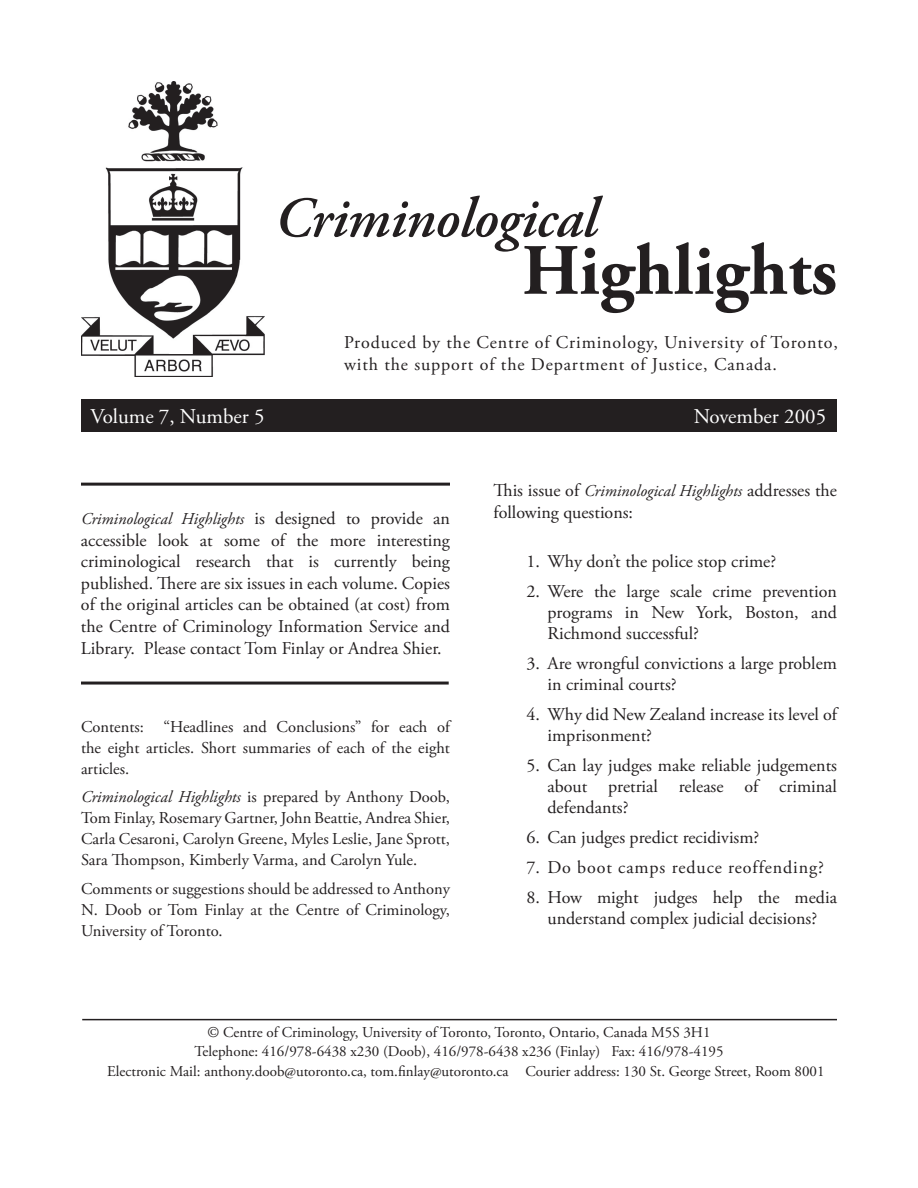
<style>
.page{position:relative;width:918px;height:1188px;background:#fff}
.page>*{position:absolute;margin:0;border:0;box-sizing:border-box;transform-origin:0 0}
.t1{font:700 72px "Adobe Garamond Pro";color:#231f20}
.t2{font:italic 600 57px "Adobe Garamond Pro";letter-spacing:-.01em;color:#231f20}
.t3{font:21px "Adobe Garamond Pro";color:#fff}
.t4{font:18px/21px "Adobe Garamond Pro";color:#231f20;text-align:justify}
.t5{font:18px/21.6px "Adobe Garamond Pro";letter-spacing:.05em;color:#231f20}
.t6{font:16.5px/21px "Adobe Garamond Pro";color:#231f20;text-align:justify}
.t7{font:italic 16.5px "Adobe Garamond Pro";color:#231f20}
.t8{font:15px "Adobe Garamond Pro";color:#231f20}
.s1{font-style:normal;font-size:18px}
.s2{font-style:italic}
</style>
<div class="page">
<hr style="left:82px;top:1019px;width:755px;height:1px;background:#231f20">
<hr style="left:81px;top:483px;width:369px;height:3px;background:#231f20">
<hr style="left:81px;top:682px;width:368px;height:3px;background:#231f20">
<div style="left:81px;top:399px;width:756px;height:32px;background:#231f20"></div>
<img style="left:81px;top:81px;width:184px;height:295px">
<h2 class="t2" style="left:274px;top:185px;width:324px">Criminological</h2>
<h1 class="t1" style="left:522px;top:229px;width:317px">Highlights</h1>
<p class="t5" style="left:344px;top:332px;width:496px">Produced by the Centre of Criminology, University of Toronto, with the support of the Department of Justice, Canada.</p>
<p class="t3" style="left:91px;top:404px;width:175px">Volume 7, Number 5</p>
<p class="t3" style="left:694px;top:404px;width:134px">November 2005</p>
<p class="t7" style="left:81px;top:509px;width:370px">Criminological Highlights <span class="s1">is designed to provide an</span></p>
<p class="t4" style="left:81px;top:530px;width:370px;line-height:21.6px">accessible look at some of the more interesting criminological research that is currently being published. There are six issues in each volume. Copies of the original articles can be obtained (at cost) from the Centre of Criminology Information Service and Library. Please contact Tom Finlay or Andrea Shier.</p>
<p class="t6" style="left:81px;top:717px;width:370px">Contents: “Headlines and Conclusions” for each of the eight articles. Short summaries of each of the eight articles.</p>
<p class="t6" style="left:81px;top:787px;width:371px"><span class="s2">Criminological Highlights</span> is prepared by Anthony Doob, Tom Finlay, Rosemary Gartner, John Beattie, Andrea Shier, Carla Cesaroni, Carolyn Greene, Myles Leslie, Jane Sprott, Sara Thompson, Kimberly Varma, and Carolyn Yule.</p>
<p class="t6" style="left:81px;top:879px;width:371px">Comments or suggestions should be addressed to Anthony N. Doob or Tom Finlay at the Centre of Criminology, University of Toronto.</p>
<p class="t7" style="left:494px;top:481px;width:345px"><span class="s1">This issue of</span> Criminological Highlights <span class="s1">addresses the</span></p>
<p class="t4" style="left:494px;top:502px;width:141px">following questions:</p>
<p class="t4" style="left:526px;top:552px;width:251px">1. Why don’t the police stop crime?</p>
<p class="t4" style="left:548px;top:582px;width:291px;text-indent:-21px">2. Were the large scale crime prevention programs in New York, Boston, and Richmond successful?</p>
<p class="t4" style="left:548px;top:654px;width:291px;text-indent:-21px">3. Are wrongful convictions a large problem in criminal courts?</p>
<p class="t4" style="left:548px;top:705px;width:291px;text-indent:-21px">4. Why did New Zealand increase its level of imprisonment?</p>
<p class="t4" style="left:548px;top:756px;width:291px;text-indent:-21px">5. Can lay judges make reliable judgements about pretrial release of criminal defendants?</p>
<p class="t4" style="left:526px;top:828px;width:234px">6. Can judges predict recidivism?</p>
<p class="t5" style="left:526px;top:857px;width:299px">7. Do boot camps reduce reoffending?</p>
<p class="t4" style="left:526px;top:888px;width:312px;text-align:center">8. How might judges help the media understand complex judicial decisions?</p>
<p class="t8" style="left:207px;top:1023px;width:505px">© Centre of Criminology, University of Toronto, Toronto, Ontario, Canada M5S 3H1</p>
<p class="t8" style="left:194px;top:1042px;width:531px">Telephone: 416/978-6438 x230 (Doob), 416/978-6438 x236 (Finlay) Fax: 416/978-4195</p>
<p class="t8" style="left:107px;top:1062px;width:719px">Electronic Mail: anthony.doob@utoronto.ca, tom.finlay@utoronto.ca Courier address: 130 St. George Street, Room 8001</p>
</div>
